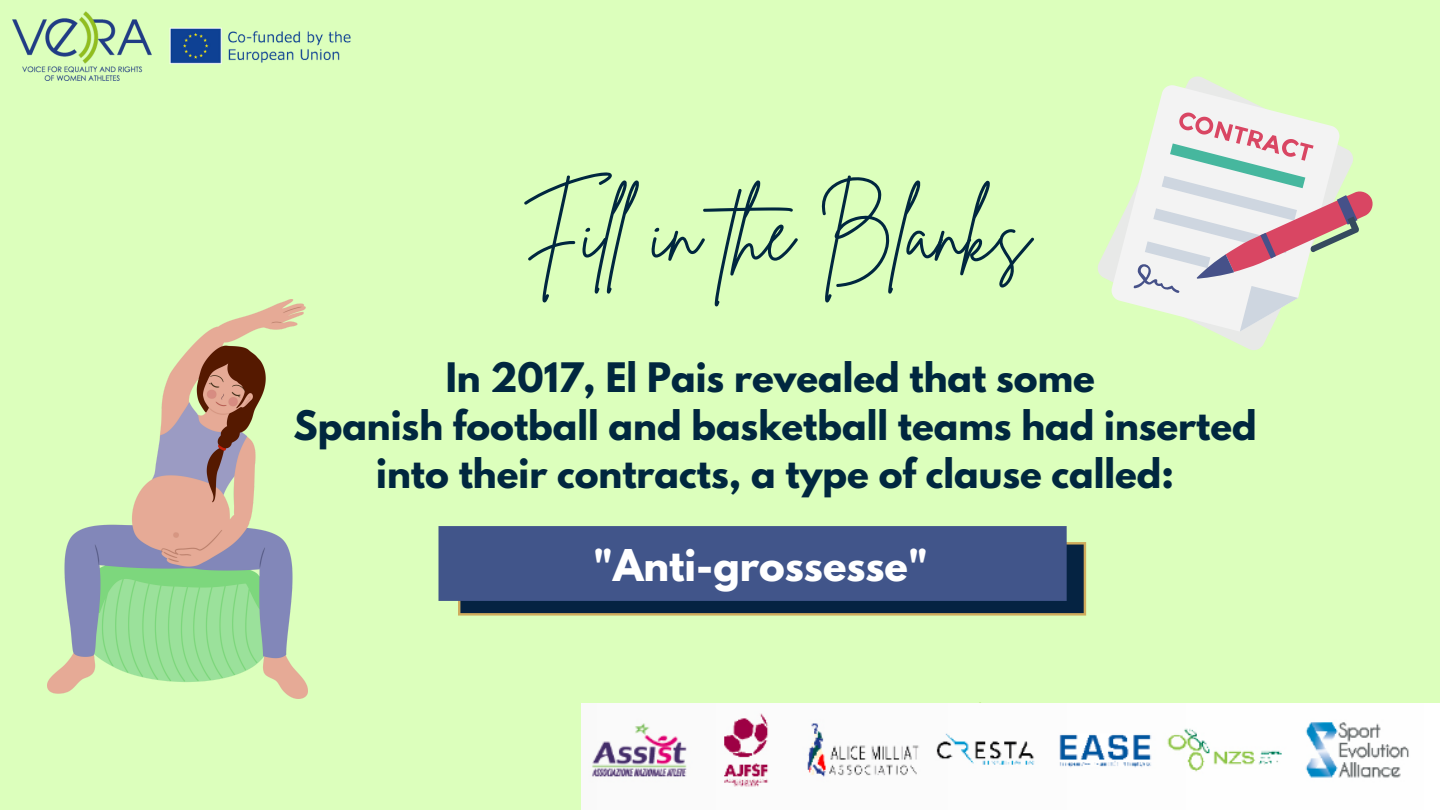
<style>
.page{position:relative;width:1440px;height:810px;background:#dcffbc}
.page>*{position:absolute;margin:0;border:0;box-sizing:border-box;transform-origin:0 0}
.t1{font:80px "Brittany Signature";color:#00273f}
.t2{font:700 38.8px "League Spartan";color:#fff}
.t3{font:700 36px/48px "League Spartan";color:#00273f;text-align:center}
</style>
<div class="page">
<img style="left:582px;top:704px;width:858px;height:106px">
<svg style="left:458px;top:542px;width:628px;height:74px;background:#2c3f49"></svg>
<div style="left:438px;top:526px;width:629px;height:75px;background:#41558a"></div>
<img style="left:48px;top:300px;width:259px;height:399px">
<svg style="left:1098px;top:76px;width:166px;height:274px"></svg>
<svg style="left:1109px;top:83px;width:164px;height:261px"></svg>
<svg style="left:1132px;top:111px;width:241px;height:233px"></svg>
<img style="left:13px;top:11px;width:139px;height:70px">
<img style="left:169px;top:27px;width:182px;height:37px">
<h1 class="t1" style="left:520px;top:180px;width:511px">Fil in the Blanks</h1>
<p class="t3" style="left:446px;top:358px;width:651px">In 2017, El Pais revealed that some</p>
<p class="t3" style="left:294px;top:406px;width:965px">Spanish football and basketball teams had inserted into their contracts, a type of clause called:</p>
<p class="t2" style="left:593px;top:546px;width:336px">"Anti-grossesse"</p>
</div>
